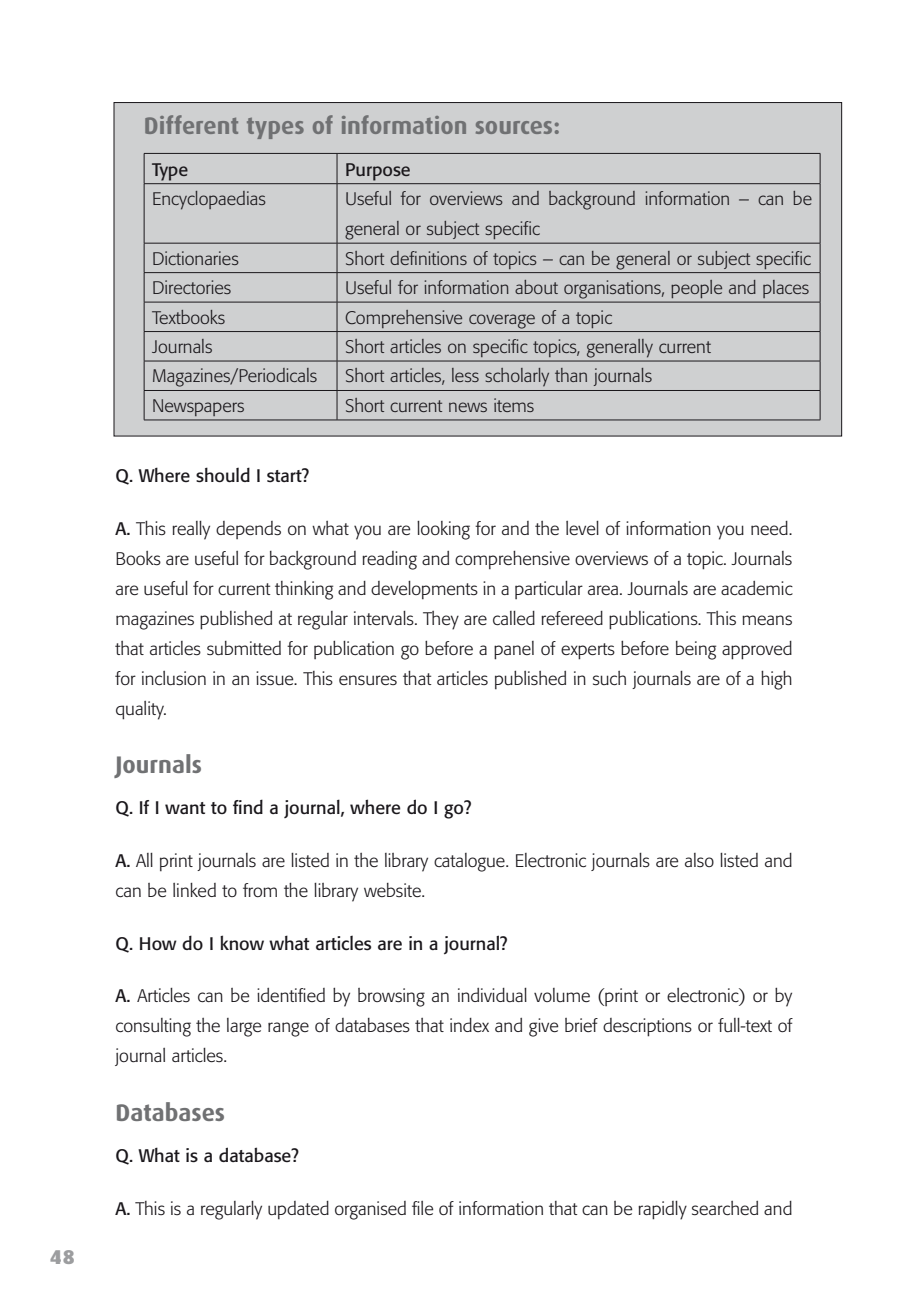
<style>
.page{position:relative;width:908px;height:1304px;background:#fff}
.page>*{position:absolute;margin:0;border:0;box-sizing:border-box;transform-origin:0 0}
.Body_-_Sub_Heading{font:700 24px "Dax";color:#707173}
.t1{font:900 20px "Dax";color:#9c9d9f}
.Body{font:300 18px/30px "Formata";color:#1a171b}
.Body-2{font:18px "Formata";color:#1a171b}
.s1{font-weight:400}
</style>
<div class="page">
<div style="left:114px;top:103px;width:727px;height:333px;background:#cfd0d1"></div>
<hr style="left:144px;top:153px;width:193px;height:1px;background:#1a171b">
<svg style="left:144px;top:154px;width:1px;height:29px"></svg>
<hr style="left:337px;top:153px;width:483px;height:1px;background:#1a171b">
<svg style="left:336px;top:154px;width:1px;height:29px"></svg>
<svg style="left:819px;top:154px;width:1px;height:29px"></svg>
<hr style="left:144px;top:183px;width:193px;height:1px;background:#1a171b">
<hr style="left:144px;top:184px;width:1px;height:59px;background:#1a171b">
<hr style="left:337px;top:183px;width:483px;height:1px;background:#1a171b">
<hr style="left:336px;top:184px;width:1px;height:59px;background:#1a171b">
<hr style="left:819px;top:184px;width:1px;height:59px;background:#1a171b">
<hr style="left:144px;top:243px;width:193px;height:1px;background:#1a171b">
<hr style="left:337px;top:243px;width:483px;height:1px;background:#1a171b">
<hr style="left:144px;top:272px;width:193px;height:1px;background:#1a171b">
<hr style="left:337px;top:272px;width:483px;height:1px;background:#1a171b">
<hr style="left:144px;top:302px;width:193px;height:1px;background:#1a171b">
<hr style="left:337px;top:302px;width:483px;height:1px;background:#1a171b">
<hr style="left:144px;top:331px;width:193px;height:1px;background:#1a171b">
<hr style="left:337px;top:331px;width:483px;height:1px;background:#1a171b">
<hr style="left:144px;top:361px;width:193px;height:1px;background:#1a171b">
<hr style="left:337px;top:361px;width:483px;height:1px;background:#1a171b">
<hr style="left:144px;top:390px;width:193px;height:1px;background:#1a171b">
<svg style="left:144px;top:243px;width:1px;height:177px"></svg>
<hr style="left:337px;top:390px;width:483px;height:1px;background:#1a171b">
<svg style="left:336px;top:243px;width:1px;height:177px"></svg>
<svg style="left:819px;top:243px;width:1px;height:177px"></svg>
<hr style="left:144px;top:420px;width:193px;height:1px;background:#1a171b">
<hr style="left:337px;top:420px;width:483px;height:1px;background:#1a171b">
<p class="t1" style="left:50px;top:1246px;width:13px">48</p>
<p class="Body_-_Sub_Heading" style="left:144px;top:112px;width:417px">Different types of information sources:</p>
<p class="Body-2" style="left:152px;top:158px;width:38px">Type</p>
<p class="Body-2" style="left:345px;top:158px;width:67px">Purpose</p>
<p class="Body" style="left:152px;top:184px;width:115px">Encyclopaedias</p>
<p class="Body" style="left:345px;top:184px;width:468px">Useful for overviews and background information – can be general or subject specific</p>
<p class="Body" style="left:152px;top:243px;width:88px">Dictionaries</p>
<p class="Body" style="left:345px;top:243px;width:467px">Short definitions of topics – can be general or subject specific</p>
<p class="Body" style="left:152px;top:273px;width:81px">Directories</p>
<p class="Body" style="left:345px;top:273px;width:465px">Useful for information about organisations, people and places</p>
<p class="Body" style="left:152px;top:302px;width:75px">Textbooks</p>
<p class="Body" style="left:345px;top:302px;width:268px">Comprehensive coverage of a topic</p>
<p class="Body" style="left:152px;top:332px;width:62px">Journals</p>
<p class="Body" style="left:345px;top:332px;width:367px">Short articles on specific topics, generally current</p>
<p class="Body" style="left:152px;top:361px;width:167px">Magazines/Periodicals</p>
<p class="Body" style="left:345px;top:361px;width:308px">Short articles, less scholarly than journals</p>
<p class="Body" style="left:152px;top:391px;width:94px">Newspapers</p>
<p class="Body" style="left:345px;top:391px;width:191px">Short current news items</p>
<p class="Body-2" style="left:115px;top:465px;width:195px">Q. Where should I start?</p>
<p class="Body" style="left:115px;top:513px;width:678px;text-align:justify"><span class="s1">A.</span> This really depends on what you are looking for and the level of information you need.<br>Books are useful for background reading and comprehensive overviews of a topic. Journals are useful for current thinking and developments in a particular area. Journals are academic magazines published at regular intervals. They are called refereed publications. This means that articles submitted for publication go before a panel of experts before being approved for inclusion in an issue. This ensures that articles published in such journals are of a high quality.</p>
<p class="Body_-_Sub_Heading" style="left:115px;top:751px;width:88px">Journals</p>
<p class="Body-2" style="left:115px;top:797px;width:357px">Q. If I want to find a journal, where do I go?</p>
<p class="Body" style="left:115px;top:846px;width:678px"><span class="s1">A.</span> All print journals are listed in the library catalogue. Electronic journals are also listed and can be linked to from the library website.</p>
<p class="Body-2" style="left:115px;top:932px;width:393px">Q. How do I know what articles are in a journal?</p>
<p class="Body" style="left:115px;top:981px;width:678px;text-align:justify"><span class="s1">A.</span> Articles can be identified by browsing an individual volume (print or electronic) or by consulting the large range of databases that index and give brief descriptions or full-text of journal articles.</p>
<p class="Body_-_Sub_Heading" style="left:115px;top:1099px;width:111px">Databases</p>
<p class="Body-2" style="left:115px;top:1145px;width:185px">Q. What is a database?</p>
<p class="Body" style="left:115px;top:1193px;width:678px"><span class="s1">A.</span> This is a regularly updated organised file of information that can be rapidly searched and</p>
</div>
